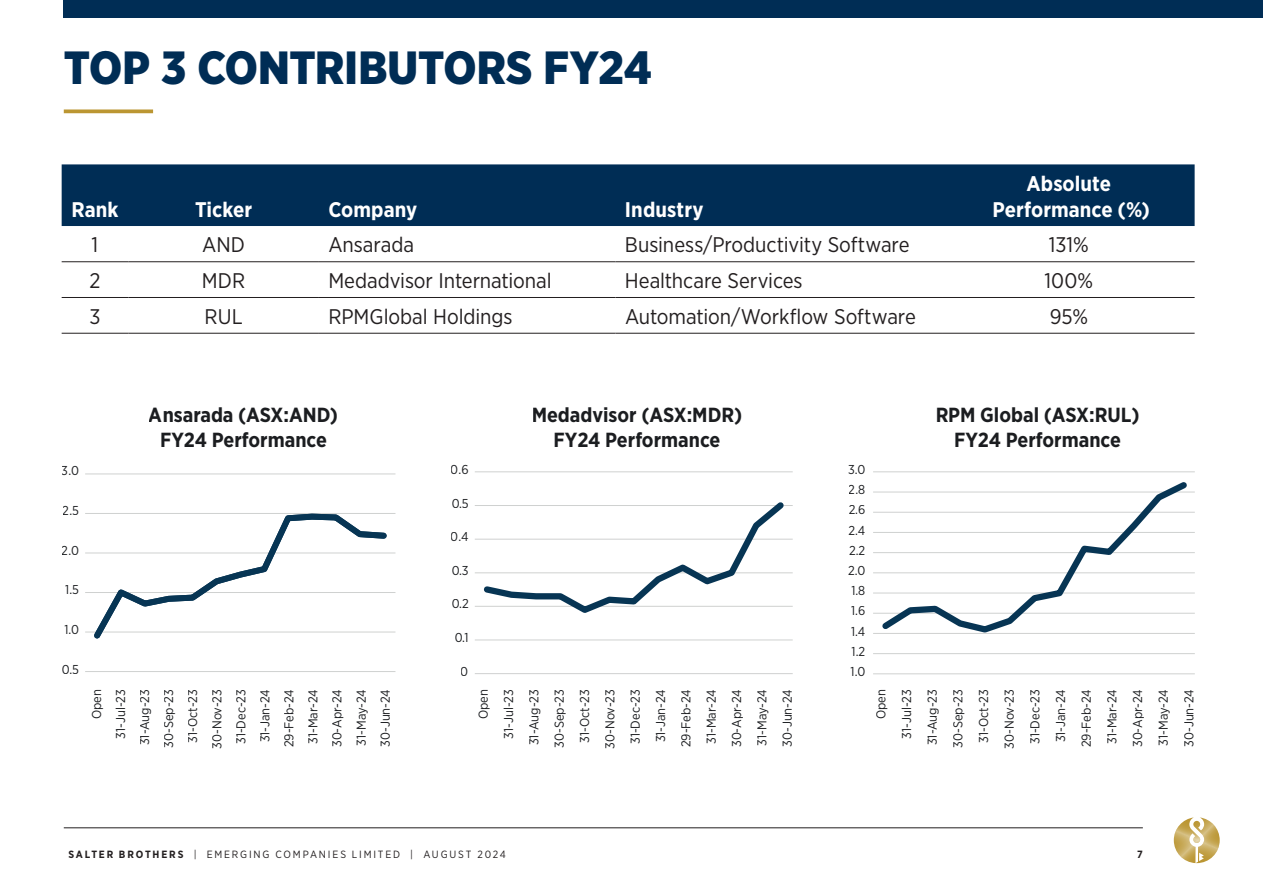
<style>
.page{position:relative;width:1263px;height:893px;background:#fff}
.page>*{position:absolute;margin:0;border:0;box-sizing:border-box;transform-origin:0 0}
.t1{font:900 46.5px "Gotham Narrow";color:#002d55}
.t2{font:21.15px "Gotham Narrow";letter-spacing:-.005em;color:#231f20}
.t3{font:700 21.15px/25.8px "Gotham Narrow";letter-spacing:.005em;color:#fff;text-align:center}
.t4{font:700 20.4px/25px "Gotham Narrow";color:#1b1d20;text-align:center}
.t5{font:12.9px/25.7px "Gotham Narrow";color:#1b1d20}
.t6{font:10.5px "Gotham Narrow";letter-spacing:.175em;color:#231f20}
.t7{font:700 10.5px "Gotham Narrow";color:#231f20}
.s1{font-weight:700}
</style>
<div class="page">
<svg style="left:1174px;top:817px;width:46px;height:46px"></svg>
<div style="left:64px;top:0;width:1199px;height:17px;background:#002d55"></div>
<hr style="left:64px;top:827px;width:1079px;height:1px;background:#231f20">
<svg style="left:64px;top:109px;width:89px;height:4px"></svg>
<div style="left:62px;top:164px;width:1132px;height:62px;background:#002d55"></div>
<hr style="left:62px;top:333px;width:66px;height:1px;background:#231f20">
<hr style="left:128px;top:333px;width:191px;height:1px;background:#231f20">
<hr style="left:319px;top:333px;width:296px;height:1px;background:#231f20">
<hr style="left:615px;top:333px;width:328px;height:1px;background:#231f20">
<hr style="left:943px;top:333px;width:251px;height:1px;background:#231f20">
<hr style="left:62px;top:261px;width:66px;height:1px;background:#231f20">
<hr style="left:128px;top:261px;width:191px;height:1px;background:#231f20">
<hr style="left:319px;top:261px;width:296px;height:1px;background:#231f20">
<hr style="left:615px;top:261px;width:328px;height:1px;background:#231f20">
<hr style="left:943px;top:261px;width:251px;height:1px;background:#231f20">
<hr style="left:62px;top:297px;width:66px;height:1px;background:#231f20">
<hr style="left:128px;top:297px;width:191px;height:1px;background:#231f20">
<hr style="left:319px;top:297px;width:296px;height:1px;background:#231f20">
<hr style="left:615px;top:297px;width:328px;height:1px;background:#231f20">
<hr style="left:943px;top:297px;width:251px;height:1px;background:#231f20">
<hr style="left:873px;top:471px;width:322px;height:1px;background:#cfd1d0">
<hr style="left:873px;top:673px;width:322px;height:1px;background:#cfd1d0">
<hr style="left:873px;top:653px;width:322px;height:1px;background:#cfd1d0">
<hr style="left:873px;top:633px;width:322px;height:1px;background:#cfd1d0">
<hr style="left:873px;top:613px;width:322px;height:1px;background:#cfd1d0">
<hr style="left:873px;top:593px;width:322px;height:1px;background:#cfd1d0">
<hr style="left:873px;top:572px;width:322px;height:1px;background:#cfd1d0">
<hr style="left:873px;top:552px;width:322px;height:1px;background:#cfd1d0">
<hr style="left:873px;top:532px;width:322px;height:1px;background:#cfd1d0">
<hr style="left:873px;top:512px;width:322px;height:1px;background:#cfd1d0">
<hr style="left:873px;top:492px;width:322px;height:1px;background:#cfd1d0">
<hr style="left:475px;top:471px;width:318px;height:1px;background:#cfd1d0">
<hr style="left:475px;top:505px;width:318px;height:1px;background:#cfd1d0">
<hr style="left:475px;top:539px;width:318px;height:1px;background:#cfd1d0">
<hr style="left:475px;top:572px;width:318px;height:1px;background:#cfd1d0">
<hr style="left:475px;top:606px;width:318px;height:1px;background:#cfd1d0">
<hr style="left:475px;top:640px;width:318px;height:1px;background:#cfd1d0">
<hr style="left:475px;top:673px;width:318px;height:1px;background:#cfd1d0">
<svg style="left:479px;top:502px;width:310px;height:111px"></svg>
<hr style="left:85px;top:671px;width:310px;height:1px;background:#cfd1d0">
<hr style="left:85px;top:474px;width:310px;height:1px;background:#cfd1d0">
<hr style="left:85px;top:513px;width:310px;height:1px;background:#cfd1d0">
<hr style="left:85px;top:553px;width:310px;height:1px;background:#cfd1d0">
<hr style="left:85px;top:592px;width:310px;height:1px;background:#cfd1d0">
<hr style="left:85px;top:632px;width:310px;height:1px;background:#cfd1d0">
<svg style="left:89px;top:513px;width:301px;height:126px"></svg>
<svg style="left:877px;top:482px;width:315px;height:151px"></svg>
<h1 class="t1" style="left:64px;top:37px;width:590px">TOP 3 CONTRIBUTORS FY24</h1>
<h2 class="t3" style="left:71px;top:196px;width:49px">Rank</h2>
<h2 class="t3" style="left:195px;top:196px;width:59px">Ticker</h2>
<h2 class="t3" style="left:328px;top:196px;width:90px">Company</h2>
<h2 class="t3" style="left:625px;top:196px;width:80px">Industry</h2>
<h2 class="t3" style="left:992px;top:170px;width:159px">Absolute<br>Performance (%)</h2>
<h2 class="t2" style="left:92px;top:232px;width:8px">1</h2>
<h2 class="t2" style="left:202px;top:232px;width:44px">AND</h2>
<h2 class="t2" style="left:328px;top:232px;width:87px">Ansarada</h2>
<h2 class="t2" style="left:625px;top:232px;width:286px">Business/Productivity Software</h2>
<h2 class="t2" style="left:1049px;top:232px;width:41px">131%</h2>
<h2 class="t2" style="left:89px;top:268px;width:13px">2</h2>
<h2 class="t2" style="left:202px;top:268px;width:45px">MDR</h2>
<h2 class="t2" style="left:328px;top:268px;width:225px">Medadvisor International</h2>
<h2 class="t2" style="left:625px;top:268px;width:179px">Healthcare Services</h2>
<h2 class="t2" style="left:1044px;top:268px;width:50px">100%</h2>
<h2 class="t2" style="left:89px;top:303px;width:13px">3</h2>
<h2 class="t2" style="left:205px;top:303px;width:40px">RUL</h2>
<h2 class="t2" style="left:328px;top:303px;width:186px">RPMGlobal Holdings</h2>
<h2 class="t2" style="left:625px;top:303px;width:292px">Automation/Workflow Software</h2>
<h2 class="t2" style="left:1050px;top:303px;width:40px">95%</h2>
<h3 class="t4" style="left:149px;top:402px;width:191px">Ansarada (ASX:AND)<br>FY24 Performance</h3>
<h3 class="t4" style="left:532px;top:402px;width:212px">Medadvisor (ASX:MDR)<br>FY24 Performance</h3>
<h3 class="t4" style="left:935px;top:402px;width:206px">RPM Global (ASX:RUL)<br>FY24 Performance</h3>
<p class="t5" style="left:62px;top:457px;width:19px">3.0</p>
<p class="t5" style="left:451px;top:456px;width:19px">0.6</p>
<p class="t5" style="left:848px;top:456px;width:19px">3.0</p>
<p class="t5" style="left:849px;top:476px;width:18px">2.8</p>
<p class="t5" style="left:63px;top:497px;width:18px">2.5</p>
<p class="t5" style="left:451px;top:490px;width:19px">0.5</p>
<p class="t5" style="left:848px;top:497px;width:18px">2.6</p>
<p class="t5" style="left:451px;top:524px;width:19px">0.4</p>
<p class="t5" style="left:848px;top:517px;width:18px">2.4</p>
<p class="t5" style="left:62px;top:537px;width:19px">2.0</p>
<p class="t5" style="left:849px;top:537px;width:18px">2.2</p>
<p class="t5" style="left:451px;top:557px;width:19px">0.3</p>
<p class="t5" style="left:848px;top:557px;width:19px">2.0</p>
<p class="t5" style="left:65px;top:577px;width:15px">1.5</p>
<p class="t5" style="left:851px;top:577px;width:15px">1.8</p>
<p class="t5" style="left:451px;top:591px;width:19px">0.2</p>
<p class="t5" style="left:851px;top:598px;width:16px">1.6</p>
<p class="t5" style="left:64px;top:616px;width:16px">1.0</p>
<p class="t5" style="left:455px;top:624px;width:16px">0.1</p>
<p class="t5" style="left:851px;top:618px;width:16px">1.4</p>
<p class="t5" style="left:852px;top:638px;width:15px">1.2</p>
<p class="t5" style="left:62px;top:656px;width:19px">0.5</p>
<p class="t5" style="left:461px;top:658px;width:9px">0</p>
<p class="t5" style="left:851px;top:658px;width:16px">1.0</p>
<p class="t5" style="left:83px;top:719px;width:32px;rotate:-90deg">Open</p>
<p class="t5" style="left:108px;top:739px;width:51px;rotate:-90deg">31-Jul-23</p>
<p class="t5" style="left:132px;top:748px;width:60px;line-height:24px;rotate:-90deg">31-Aug-23<br>30-Sep-23</p>
<p class="t5" style="left:180px;top:743px;width:55px;rotate:-90deg">31-Oct-23</p>
<p class="t5" style="left:204px;top:749px;width:61px;rotate:-90deg">30-Nov-23</p>
<p class="t5" style="left:229px;top:744px;width:57px;line-height:24px;rotate:-90deg">31-Dec-23<br>31-Jan-24</p>
<p class="t5" style="left:277px;top:747px;width:60px;line-height:24px;text-align:justify;rotate:-90deg">29-Feb-24<br>31-Mar-24<br>30-Apr-24<br>31-May-24<br>30-Jun-24</p>
<p class="t5" style="left:470px;top:719px;width:32px;rotate:-90deg">Open</p>
<p class="t5" style="left:496px;top:739px;width:51px;rotate:-90deg">31-Jul-23</p>
<p class="t5" style="left:521px;top:748px;width:60px;rotate:-90deg">31-Aug-23<br>30-Sep-23</p>
<p class="t5" style="left:571px;top:743px;width:55px;rotate:-90deg">31-Oct-23</p>
<p class="t5" style="left:597px;top:749px;width:61px;rotate:-90deg">30-Nov-23</p>
<p class="t5" style="left:622px;top:744px;width:57px;rotate:-90deg">31-Dec-23<br>31-Jan-24</p>
<p class="t5" style="left:673px;top:747px;width:60px;text-align:justify;rotate:-90deg">29-Feb-24<br>31-Mar-24<br>30-Apr-24<br>31-May-24<br>30-Jun-24</p>
<p class="t5" style="left:868px;top:719px;width:32px;rotate:-90deg">Open</p>
<p class="t5" style="left:893px;top:739px;width:51px;rotate:-90deg">31-Jul-23</p>
<p class="t5" style="left:919px;top:748px;width:60px;rotate:-90deg">31-Aug-23<br>30-Sep-23</p>
<p class="t5" style="left:970px;top:743px;width:55px;rotate:-90deg">31-Oct-23</p>
<p class="t5" style="left:996px;top:749px;width:61px;rotate:-90deg">30-Nov-23</p>
<p class="t5" style="left:1022px;top:744px;width:57px;rotate:-90deg">31-Dec-23<br>31-Jan-24</p>
<p class="t5" style="left:1073px;top:747px;width:60px;text-align:justify;rotate:-90deg">29-Feb-24<br>31-Mar-24<br>30-Apr-24<br>31-May-24<br>30-Jun-24</p>
<p class="t6" style="left:68px;top:848px;width:439px"><span class="s1">SALTER BROTHERS</span> | EMERGING COMPANIES LIMITED | AUGUST 2024</p>
<p class="t7" style="left:1137px;top:847px;width:7px">7</p>
</div>
